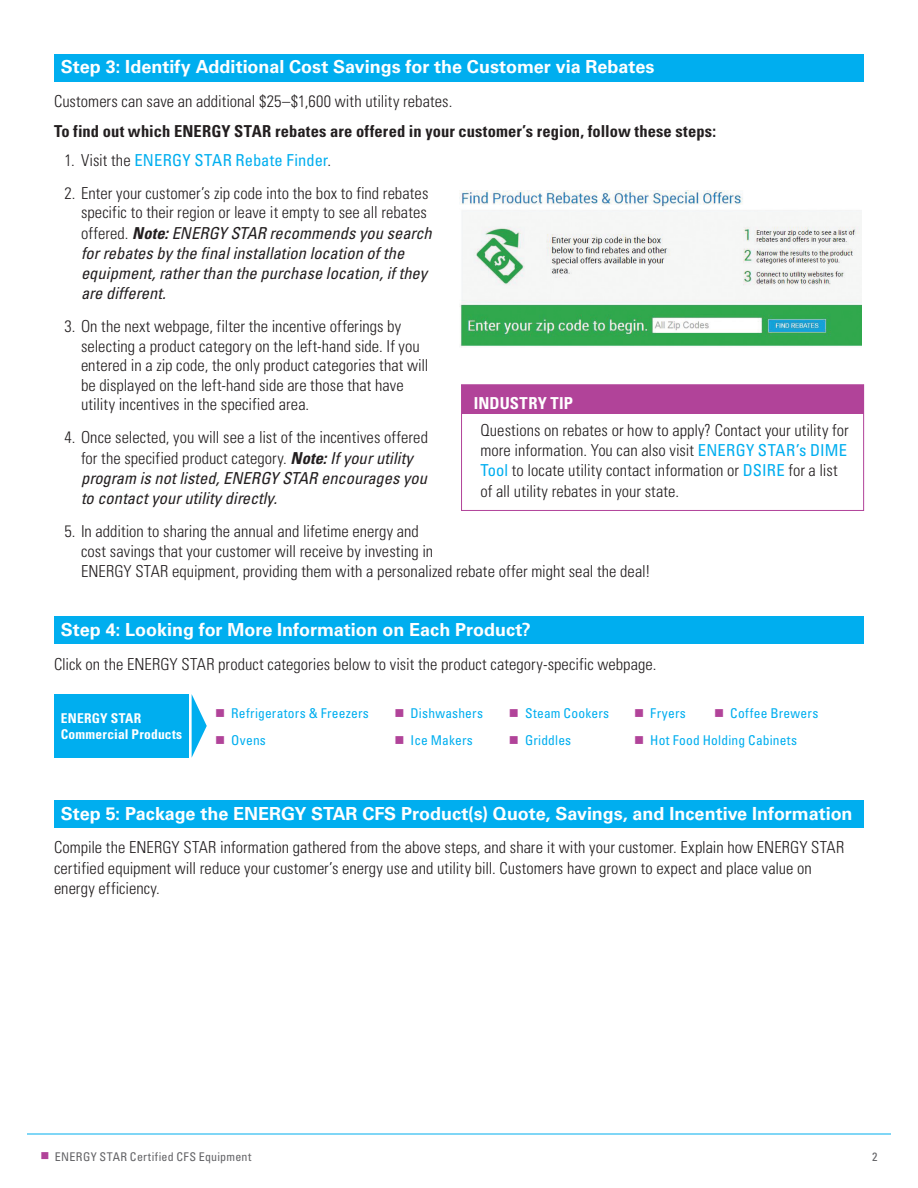
<style>
.page{position:relative;width:918px;height:1188px;background:#fff}
.page>*{position:absolute;margin:0;border:0;box-sizing:border-box;transform-origin:0 0}
.Step{font:700 18px "Univers LT Std";color:#fff}
.Step_1{font:700 18px "Univers LT Std";color:#fff}
.body{font:300 condensed 16.5px/19.5px "Univers LT Std";letter-spacing:.005em;color:#231f20}
.t1{font:italic condensed 16.5px/20.1px "Univers LT Std";color:#231f20}
.TIP_body{font:300 condensed 16.5px/20.2px "Univers LT Std";letter-spacing:.005em;color:#231f20}
.body-2{font:700 condensed 16.5px "Univers LT Std";letter-spacing:.005em;color:#231f20}
.t2{font:condensed 16.5px "Univers LT Std";letter-spacing:.01em;color:#00aeef}
.TIP_header{font:700 condensed 16.5px "Univers LT Std";letter-spacing:.01em;color:#fff}
.Table_body_sm{font:condensed 13.5px "Univers LT Std";letter-spacing:.015em;color:#00aeef}
.body-3{font:700 condensed 13.5px/16.5px "Univers LT Std";letter-spacing:.02em;color:#fff}
.t3{font:condensed 12px "Univers LT Std";letter-spacing:.03em;color:#636366}
.s1{font-weight:300;color:#231f20}
.s2{font-weight:300;font-style:normal}
.s3{font-weight:700}
.s4{font-weight:400;color:#00aeef}
.s5{color:#b14399}
</style>
<div class="page">
<hr style="left:27px;top:1134px;width:864px;height:1px;background:#00aeef">
<div style="left:54px;top:694px;width:135px;height:64px;background:#00aeef"></div>
<svg style="left:192px;top:695px;width:15px;height:62px"></svg>
<div style="left:54px;top:54px;width:810px;height:28px;background:#00aeef"></div>
<div style="left:54px;top:616px;width:810px;height:28px;background:#00aeef"></div>
<div style="left:54px;top:800px;width:810px;height:28px;background:#00aeef"></div>
<img style="left:459px;top:190px;width:402px;height:157px">
<div style="left:462px;top:385px;width:401px;height:29px;background:#b14399"></div>
<div style="left:461px;top:384px;width:403px;height:127px;border:1px solid #b14399"></div>
<p class="Step" style="left:61px;top:57px;width:595px">Step 3: Identify Additional Cost Savings for the Customer via Rebates</p>
<p class="body" style="left:54px;top:92px;width:400px">Customers can save an additional $25–$1,600 with utility rebates.</p>
<p class="body-2" style="left:54px;top:121px;width:664px">To find out which ENERGY STAR rebates are offered in your customer’s region, follow these steps:</p>
<p class="t2" style="left:64px;top:149px;width:268px"><span class="s1">1. Visit the</span> ENERGY STAR Rebate Finder<span class="s1">.</span></p>
<p class="t1" style="left:81px;top:183px;width:352px;text-indent:-16px"><span class="s2">2. Enter your customer’s zip code into the box to find rebates specific to their region or leave it empty to see all rebates offered.</span> <span class="s3">Note:</span> ENERGY STAR recommends you search for rebates by the final installation location of the equipment, rather than the purchase location, if they are different.</p>
<p class="body" style="left:81px;top:317px;width:349px;text-indent:-16px">3. On the next webpage, filter the incentive offerings by selecting a product category on the left-hand side. If you entered in a zip code, the only product categories that will be displayed on the left-hand side are those that have utility incentives in the specified area.</p>
<p class="t1" style="left:81px;top:427px;width:349px;text-indent:-16px"><span class="s2">4. Once selected, you will see a list of the incentives offered for the specified product category.</span> <span class="s3">Note:</span> If your utility program is not listed, ENERGY STAR encourages you to contact your utility directly.</p>
<p class="body" style="left:81px;top:521px;width:571px;text-indent:-16px">5. In addition to sharing the annual and lifetime energy and<br>cost savings that your customer will receive by investing in<br>ENERGY STAR equipment, providing them with a personalized rebate offer might seal the deal!</p>
<p class="TIP_header" style="left:474px;top:393px;width:101px">INDUSTRY TIP</p>
<p class="TIP_body" style="left:481px;top:420px;width:370px">Questions on rebates or how to apply? Contact your utility for more information. You can also visit <span class="s4">ENERGY STAR’s DIME Tool</span> to locate utility contact information or <span class="s4">DSIRE</span> for a list of all utility rebates in your state.</p>
<p class="Step_1" style="left:61px;top:619px;width:471px">Step 4: Looking for More Information on Each Product?</p>
<p class="body" style="left:54px;top:654px;width:604px">Click on the ENERGY STAR product categories below to visit the product category-specific webpage.</p>
<p class="body-3" style="left:61px;top:710px;width:123px">ENERGY STAR<br>Commercial Products</p>
<p class="Table_body_sm" style="left:215px;top:705px;width:155px"><span class="s5">■</span> Refrigerators &amp; Freezers</p>
<p class="Table_body_sm" style="left:394px;top:705px;width:90px"><span class="s5">■</span> Dishwashers</p>
<p class="Table_body_sm" style="left:509px;top:705px;width:102px"><span class="s5">■</span> Steam Cookers</p>
<p class="Table_body_sm" style="left:634px;top:705px;width:53px"><span class="s5">■</span> Fryers</p>
<p class="Table_body_sm" style="left:714px;top:705px;width:106px"><span class="s5">■</span> Coffee Brewers</p>
<p class="Table_body_sm" style="left:215px;top:732px;width:52px"><span class="s5">■</span> Ovens</p>
<p class="Table_body_sm" style="left:394px;top:732px;width:80px"><span class="s5">■</span> Ice Makers</p>
<p class="Table_body_sm" style="left:509px;top:732px;width:64px"><span class="s5">■</span> Griddles</p>
<p class="Table_body_sm" style="left:634px;top:732px;width:165px"><span class="s5">■</span> Hot Food Holding Cabinets</p>
<p class="Step" style="left:61px;top:803px;width:793px">Step 5: Package the ENERGY STAR CFS Product(s) Quote, Savings, and Incentive Information</p>
<p class="body" style="left:54px;top:837px;width:792px;line-height:20.2px">Compile the ENERGY STAR information gathered from the above steps, and share it with your customer. Explain how ENERGY STAR certified equipment will reduce your customer’s energy use and utility bill. Customers have grown to expect and place value on energy efficiency.</p>
<p class="t3" style="left:40px;top:1149px;width:212px"><span class="s5">■</span> ENERGY STAR Certified CFS Equipment</p>
<p class="t3" style="left:872px;top:1149px;width:7px">2</p>
</div>
